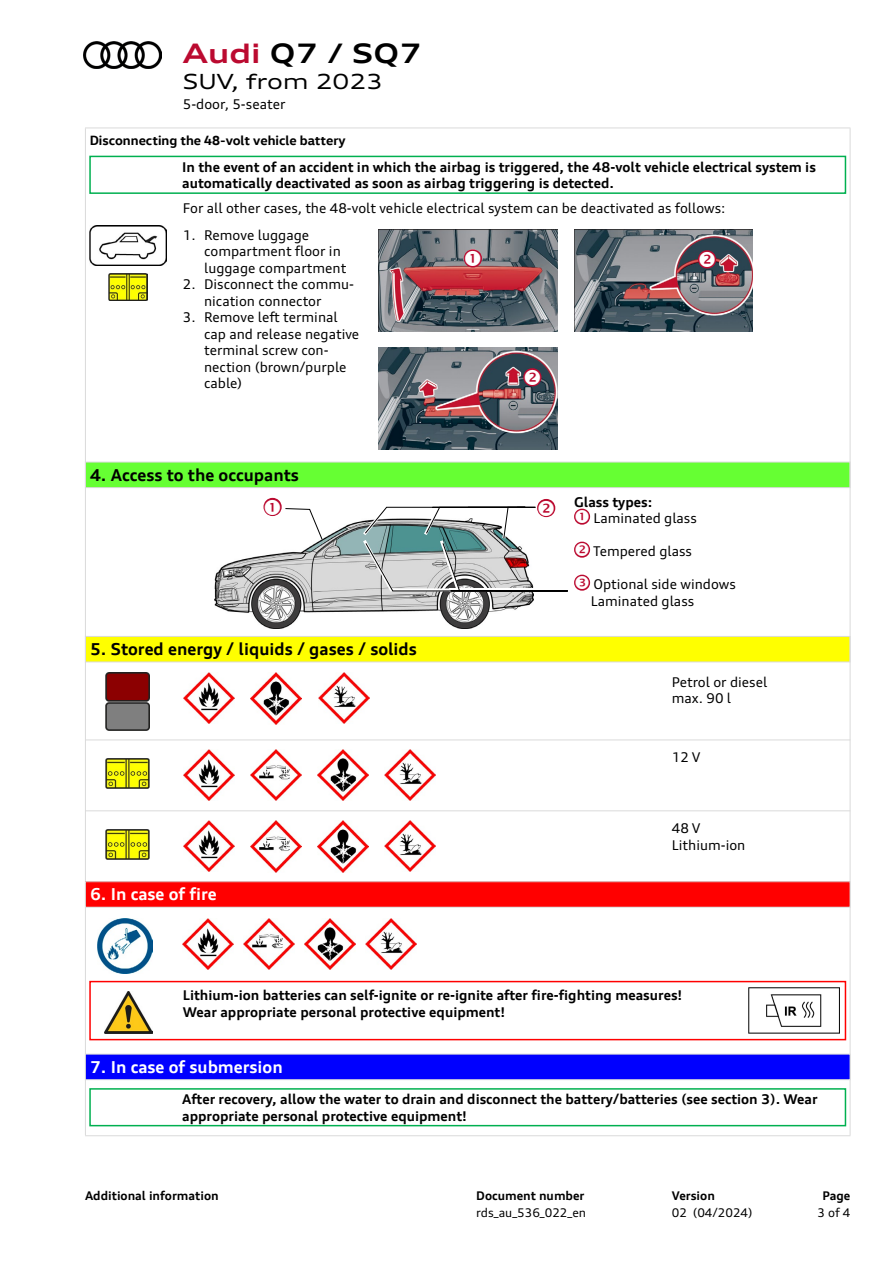
<style>
.page{position:relative;width:893px;height:1263px;background:#fff}
.page>*{position:absolute;margin:0;border:0;box-sizing:border-box;transform-origin:0 0}
.t1{font:700 expanded 27px "Audi Type";color:#000}
.t2{font:expanded 21px "Audi Type";color:#000}
.t3{font:700 16.5px "Audi Type";color:#000}
.t4{font:700 16.5px "Audi Type";color:#fff}
.t5{font:700 13.5px/16.5px "Audi Type";color:#000}
.t6{font:13.5px/16.5px "Audi Type";color:#000}
.t7{font:700 13.5px "VW Head Office";color:#000}
.t8{font:700 12px "Audi Type";color:#000}
.t9{font:12px "Audi Type";color:#000}
.s1{color:#bb0a30}
</style>
<div class="page">
<img style="left:215px;top:521px;width:319px;height:107px">
<hr style="left:85px;top:128px;width:765px;height:1px;background:#dadada">
<div style="left:85px;top:462px;width:765px;height:26px;background:#6f3"></div>
<div style="left:85px;top:462px;width:765px;height:26px;border:1px solid #dadada"></div>
<img style="left:90px;top:225px;width:76px;height:41px">
<img style="left:108px;top:273px;width:39px;height:27px">
<img style="left:378px;top:230px;width:179px;height:102px">
<img style="left:378px;top:347px;width:179px;height:102px">
<img style="left:574px;top:230px;width:179px;height:102px">
<div style="left:89px;top:156px;width:757px;height:38px;border:2px solid #00b050"></div>
<div style="left:85px;top:636px;width:765px;height:26px;background:#ff0"></div>
<div style="left:85px;top:636px;width:765px;height:26px;border:1px solid #dadada"></div>
<img style="left:183px;top:750px;width:51px;height:51px">
<img style="left:317px;top:750px;width:51px;height:51px">
<img style="left:250px;top:750px;width:51px;height:51px">
<img style="left:384px;top:750px;width:51px;height:51px">
<img style="left:183px;top:821px;width:51px;height:51px">
<img style="left:317px;top:821px;width:51px;height:51px">
<img style="left:250px;top:821px;width:51px;height:51px">
<img style="left:384px;top:821px;width:51px;height:51px">
<img style="left:106px;top:758px;width:43px;height:31px">
<img style="left:106px;top:830px;width:43px;height:30px">
<hr style="left:85px;top:810px;width:765px;height:1px;background:#dadada">
<hr style="left:85px;top:739px;width:765px;height:1px;background:#dadada">
<hr style="left:85px;top:128px;width:1px;height:1007px;background:#dadada">
<hr style="left:850px;top:128px;width:1px;height:1007px;background:#dadada">
<hr style="left:85px;top:1135px;width:765px;height:1px;background:#dadada">
<img style="left:104px;top:991px;width:48px;height:42px">
<div style="left:89px;top:981px;width:757px;height:59px;border:2px solid #f00"></div>
<img style="left:748px;top:987px;width:92px;height:47px">
<div style="left:85px;top:882px;width:765px;height:25px;background:#f00"></div>
<div style="left:85px;top:881px;width:765px;height:26px;border:1px solid #dadada"></div>
<img style="left:97px;top:918px;width:55px;height:55px">
<img style="left:183px;top:918px;width:51px;height:51px">
<img style="left:305px;top:918px;width:51px;height:51px">
<img style="left:365px;top:918px;width:51px;height:51px">
<img style="left:243px;top:918px;width:51px;height:51px">
<img style="left:251px;top:673px;width:51px;height:51px">
<img style="left:183px;top:673px;width:51px;height:51px">
<img style="left:319px;top:673px;width:51px;height:51px">
<img style="left:106px;top:673px;width:43px;height:28px">
<img style="left:106px;top:703px;width:43px;height:28px">
<div style="left:89px;top:1088px;width:757px;height:38px;border:2px solid #00b050"></div>
<div style="left:85px;top:1054px;width:765px;height:26px;background:#00f"></div>
<div style="left:85px;top:1054px;width:765px;height:26px;border:1px solid #dadada"></div>
<img style="left:84px;top:41px;width:78px;height:27px">
<svg style="left:265px;top:508px;width:58px;height:32px"></svg>
<svg style="left:360px;top:506px;width:208px;height:87px"></svg>
<svg style="left:465px;top:251px;width:15px;height:15px"></svg>
<svg style="left:525px;top:369px;width:15px;height:16px"></svg>
<svg style="left:699px;top:252px;width:16px;height:15px"></svg>
<h1 class="t1" style="left:183px;top:37px;width:241px"><span class="s1">Audi</span> Q7 / SQ7</h1>
<h2 class="t2" style="left:183px;top:68px;width:202px">SUV, from 2023</h2>
<p class="t6" style="left:183px;top:96px;width:104px">5-door, 5-seater</p>
<p class="t7" style="left:90px;top:131px;width:257px">Disconnecting the 48-volt vehicle battery</p>
<p class="t5" style="left:182px;top:158px;width:635px">In the event of an accident in which the airbag is triggered, the 48-volt vehicle electrical system is automatically deactivated as soon as airbag triggering is detected.</p>
<p class="t6" style="left:204px;top:227px;width:144px;text-indent:-21px">1. Remove luggage compartment floor in luggage compartment</p>
<p class="t6" style="left:204px;top:276px;width:151px;text-indent:-21px">2. Disconnect the commu&shy;nication connector</p>
<p class="t6" style="left:204px;top:309px;width:157px;text-indent:-21px">3. Remove left terminal cap and release negative terminal screw con&shy;nection (brown/purple cable)</p>
<p class="t6" style="left:183px;top:200px;width:544px">For all other cases, the 48-volt vehicle electrical system can be deactivated as follows:</p>
<p class="t3" style="left:90px;top:465px;width:210px">4. Access to the occupants</p>
<p class="t3" style="left:90px;top:639px;width:328px">5. Stored energy / liquids / gases / solids</p>
<p class="t4" style="left:90px;top:884px;width:128px">6. In case of fire</p>
<p class="t5" style="left:574px;top:493px;width:80px">Glass types:</p>
<p class="t6" style="left:593px;top:510px;width:105px">Laminated glass</p>
<p class="t6" style="left:593px;top:543px;width:100px">Tempered glass</p>
<p class="t6" style="left:591px;top:576px;width:147px">Optional side windows<br>Laminated glass</p>
<p class="t6" style="left:672px;top:673px;width:97px">Petrol or diesel max. 90 l</p>
<p class="t6" style="left:672px;top:749px;width:30px">12 V</p>
<p class="t6" style="left:672px;top:820px;width:75px">48 V<br>Lithium-ion</p>
<p class="t5" style="left:183px;top:987px;width:501px">Lithium-ion batteries can self-ignite or re-ignite after fire-fighting measures!<br>Wear appropriate personal protective equipment!</p>
<p class="t4" style="left:90px;top:1057px;width:194px">7. In case of submersion</p>
<p class="t5" style="left:182px;top:1091px;width:637px">After recovery, allow the water to drain and disconnect the battery/batteries (see section 3). Wear appropriate personal protective equipment!</p>
<p class="t8" style="left:85px;top:1188px;width:135px">Additional information</p>
<p class="t8" style="left:476px;top:1188px;width:110px">Document number</p>
<p class="t9" style="left:476px;top:1205px;width:111px">rds_au_536_022_en</p>
<p class="t8" style="left:672px;top:1188px;width:45px">Version</p>
<p class="t9" style="left:672px;top:1205px;width:82px">02 (04/2024)</p>
<p class="t8" style="left:822px;top:1188px;width:30px">Page</p>
<p class="t9" style="left:818px;top:1205px;width:34px">3 of 4</p>
</div>
